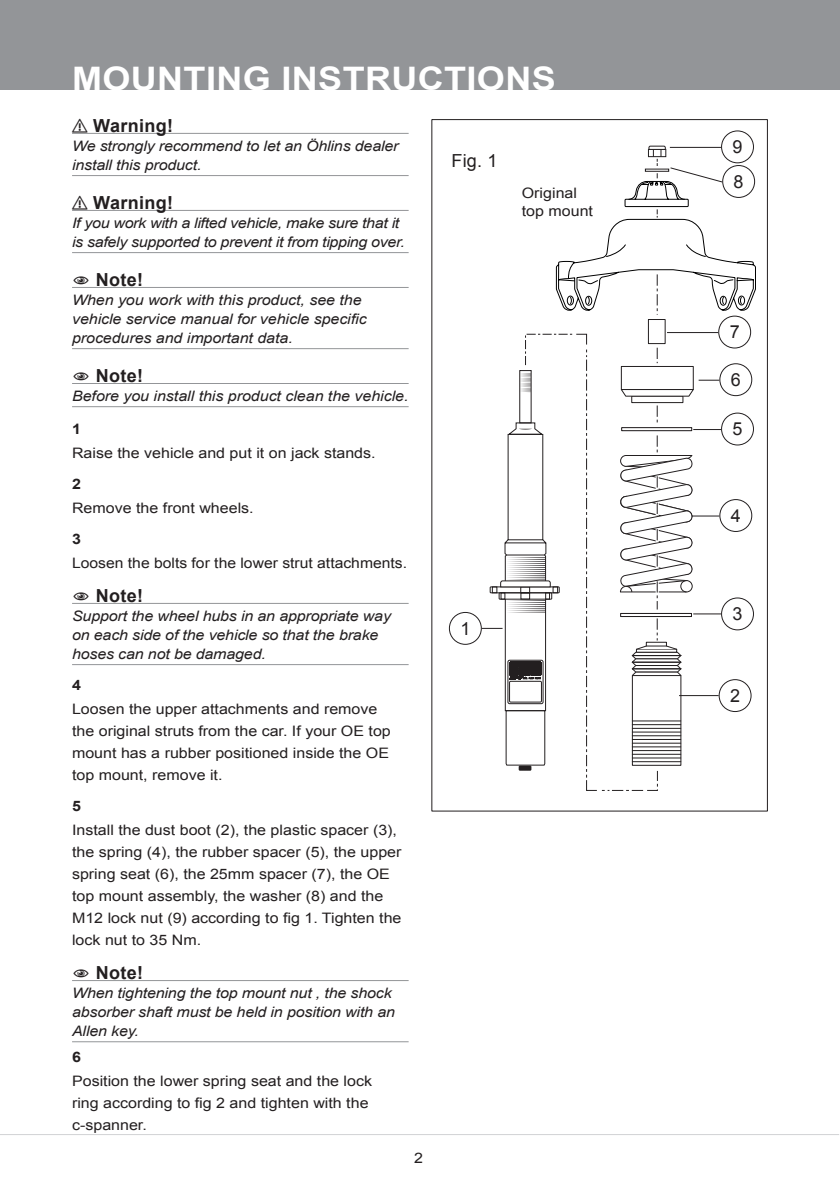
<style>
.page{position:relative;width:840px;height:1191px;background:#fff}
.page>*{position:absolute;margin:0;border:0;box-sizing:border-box;transform-origin:0 0}
.t1{font:700 32.4px "Arial";letter-spacing:.01em;color:#fff;scale:1.11 1}
.t2{font:700 18px "Arial";color:#231f20}
.t3{font:18px "Arial";color:#231f20}
.t4{font:14.4px/22px "Arial";color:#231f20;scale:1.11 1}
.t5{font:italic 14.4px/19px "Arial";letter-spacing:-.01em;color:#231f20;scale:1.11 1}
.t6{font:14.4px "Arial";color:#231f20;scale:1.09 1}
.t7{font:700 14.4px "Arial";color:#231f20;scale:1.11 1}
</style>
<div class="page">
<div style="left:0;top:0;width:839px;height:90px;background:#939598"></div>
<hr style="left:0;top:1134px;width:838px;height:1px;background:#d1d2d4">
<hr style="left:72px;top:603px;width:336px;height:1px;background:#939598">
<hr style="left:72px;top:664px;width:336px;height:1px;background:#939598">
<hr style="left:72px;top:980px;width:336px;height:1px;background:#939598">
<hr style="left:72px;top:1041px;width:336px;height:1px;background:#939598">
<hr style="left:72px;top:133px;width:336px;height:1px;background:#939598">
<hr style="left:72px;top:175px;width:336px;height:1px;background:#939598">
<hr style="left:72px;top:210px;width:336px;height:1px;background:#939598">
<hr style="left:72px;top:252px;width:336px;height:1px;background:#939598">
<hr style="left:72px;top:287px;width:336px;height:1px;background:#939598">
<hr style="left:72px;top:348px;width:336px;height:1px;background:#939598">
<hr style="left:72px;top:383px;width:336px;height:1px;background:#939598">
<hr style="left:72px;top:406px;width:336px;height:1px;background:#939598">
<div style="left:647px;top:319px;width:18px;height:25px;background:#fff;border:1px solid #231f20"></div>
<div style="left:718px;top:679px;width:33px;height:33px;border:1px solid #231f20;border-radius:50%"></div>
<div style="left:720px;top:597px;width:33px;height:33px;border:1px solid #231f20;border-radius:50%"></div>
<div style="left:719px;top:499px;width:32px;height:33px;border:1px solid #231f20;border-radius:50%"></div>
<div style="left:720px;top:412px;width:33px;height:33px;border:1px solid #231f20;border-radius:50%"></div>
<div style="left:719px;top:363px;width:32px;height:33px;border:1px solid #231f20;border-radius:50%"></div>
<div style="left:717px;top:315px;width:33px;height:33px;border:1px solid #231f20;border-radius:50%"></div>
<hr style="left:666px;top:332px;width:51px;height:1px;background:#231f20">
<svg style="left:555px;top:146px;width:200px;height:169px"></svg>
<div style="left:720px;top:130px;width:33px;height:33px;border:1px solid #231f20;border-radius:50%"></div>
<hr style="left:669px;top:147px;width:51px;height:1px;background:#231f20">
<div style="left:448px;top:612px;width:33px;height:33px;border:1px solid #231f20;border-radius:50%"></div>
<svg style="left:481px;top:333px;width:239px;height:458px"></svg>
<h1 class="t1" style="left:72px;top:57px;width:437px">MOUNTING INSTRUCTIONS</h1>
<p class="t2" style="left:72px;top:113px;width:57px">⚠ WARNING!</p>
<p class="t5" style="left:72px;top:136px;width:295px">We strongly recommend to let an Öhlins dealer install this product.</p>
<p class="t2" style="left:72px;top:190px;width:57px">⚠ WARNING!</p>
<p class="t5" style="left:72px;top:213px;width:301px">If you work with a lifted vehicle, make sure that it is safely supported to prevent it from tipping over.</p>
<p class="t2" style="left:109px;top:267px;width:36px">NOT E!</p>
<p class="t5" style="left:72px;top:290px;width:267px">When you work with this product, see the vehicle service manual for vehicle specific procedures and important data.</p>
<p class="t2" style="left:109px;top:363px;width:36px">NOT E!</p>
<p class="t5" style="left:72px;top:386px;width:304px">Before you install this product clean the vehicle.</p>
<p class="t3" style="left:451px;top:149px;width:47px">Fig. 1</p>
<p class="t4" style="left:521px;top:184px;width:66px;line-height:18px">Original top mount</p>
<p class="t7" style="left:72px;top:419px;width:10px">1</p>
<p class="t4" style="left:72px;top:442px;width:275px">Raise the vehicle and put it on jack stands.</p>
<p class="t7" style="left:72px;top:474px;width:10px">2</p>
<p class="t4" style="left:72px;top:497px;width:165px">Remove the front wheels.</p>
<p class="t7" style="left:72px;top:529px;width:10px">3</p>
<p class="t6" style="left:72px;top:554px;width:309px">Loosen the bolts for the lower strut attachments.</p>
<p class="t2" style="left:109px;top:583px;width:36px">NOT E!</p>
<p class="t5" style="left:72px;top:606px;width:289px">Support the wheel hubs in an appropriate way on each side of the vehicle so that the brake hoses can not be damaged.</p>
<p class="t7" style="left:72px;top:675px;width:10px">4</p>
<p class="t4" style="left:72px;top:698px;width:288px">Loosen the upper attachments and remove the original struts from the car. If your OE top mount has a rubber positioned inside the OE top mount, remove it.</p>
<p class="t7" style="left:72px;top:796px;width:10px">5</p>
<p class="t4" style="left:72px;top:819px;width:298px">Install the dust boot (2), the plastic spacer (3), the spring (4), the rubber spacer (5), the upper spring seat (6), the 25mm spacer (7), the OE top mount assembly, the washer (8) and the M12 lock nut (9) according to fig 1. Tighten the lock nut to 35 Nm.</p>
<p class="t2" style="left:109px;top:960px;width:36px">NOT E!</p>
<p class="t5" style="left:72px;top:983px;width:292px">When tightening the top mount nut , the shock absorber shaft must be held in position with an<br>Allen key.</p>
<p class="t7" style="left:72px;top:1046px;width:10px">6</p>
<p class="t4" style="left:72px;top:1069px;width:271px">Position the lower spring seat and the lock ring according to fig 2 and tighten with the c-spanner.</p>
<p class="t4" style="left:414px;top:1147px;width:10px">2</p>
<p class="t3" style="left:460px;top:616px;width:12px">1</p>
<p class="t3" style="left:732px;top:135px;width:12px">9</p>
<p class="t3" style="left:733px;top:169px;width:12px">8</p>
<p class="t3" style="left:729px;top:320px;width:12px">7</p>
<p class="t3" style="left:730px;top:368px;width:12px">6</p>
<p class="t3" style="left:732px;top:417px;width:12px">5</p>
<p class="t3" style="left:730px;top:503px;width:12px">4</p>
<p class="t3" style="left:732px;top:602px;width:12px">3</p>
<p class="t3" style="left:729px;top:683px;width:12px">2</p>
</div>
